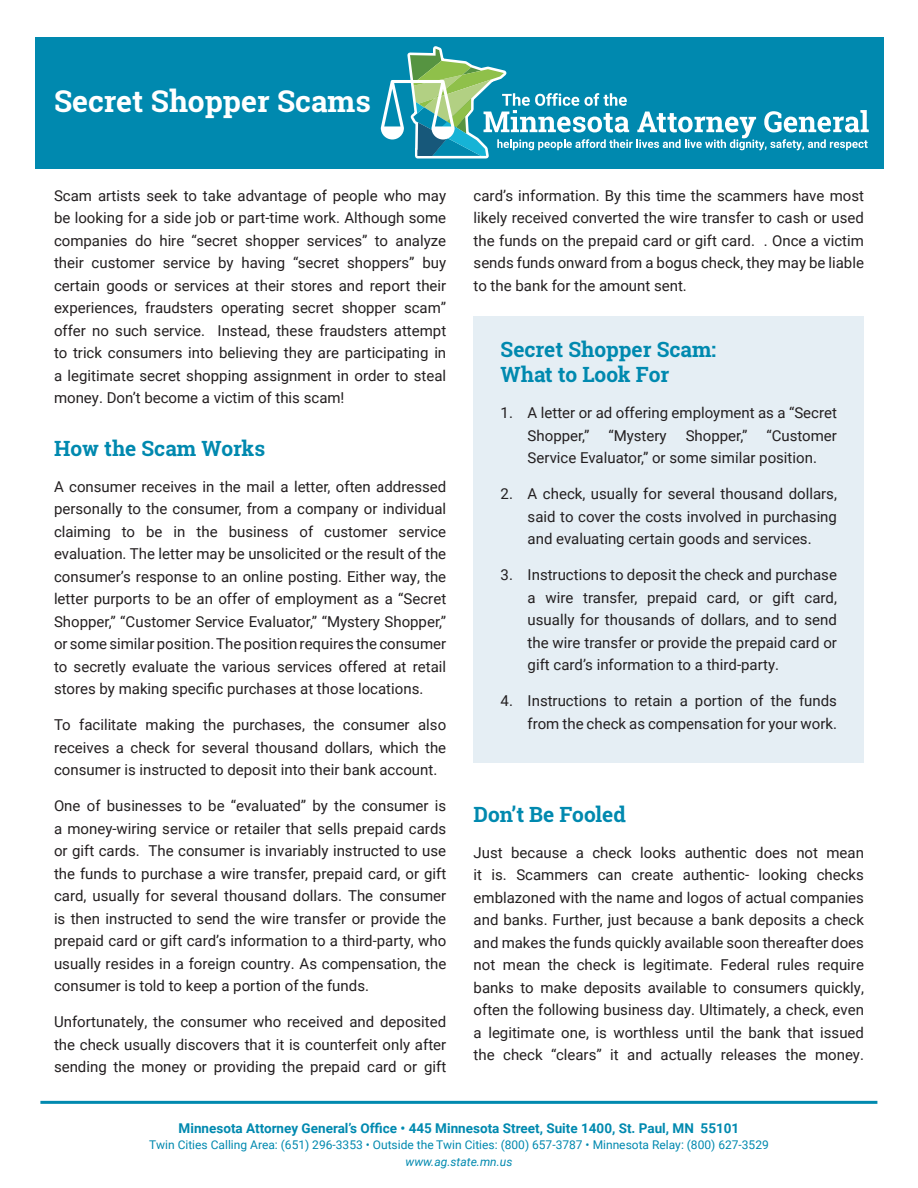
<style>
.page{position:relative;width:918px;height:1188px;background:#fff}
.page>*{position:absolute;margin:0;border:0;box-sizing:border-box;transform-origin:0 0}
.h1{font:700 30px "Roboto Slab";color:#fff}
.h2{font:700 21px "Roboto Slab";color:#0089af}
.p{font:15px/22.5px "Roboto";color:#231f20;text-align:justify}
.li{font:15px/22.5px "Roboto";color:#231f20}
.t1{font:700 13.5px "Roboto";color:#0089af}
.t2{font:12px/16.5px "Roboto";color:#0089af;text-align:center}
.s1{font-style:italic}
</style>
<div class="page">
<div style="left:474px;top:316px;width:390px;height:446px;background:#e5eef4"></div>
<hr style="left:40px;top:1101px;width:837px;height:3px;background:#0089af">
<div style="left:35px;top:37px;width:848px;height:131px;background:#0089af"></div>
<svg style="left:381px;top:46px;width:488px;height:113px"></svg>
<h1 class="h1" style="left:54px;top:81px;width:318px">Secret Shopper Scams</h1>
<p class="p" style="left:54px;top:184px;width:394px">Scam artists seek to take advantage of people who may be looking for a side job or part-time work. Although some companies do hire “secret shopper services” to analyze their customer service by having “secret shoppers” buy certain goods or services at their stores and report their experiences, fraudsters operating secret shopper scam” offer no such service. Instead, these fraudsters attempt to trick consumers into believing they are participating in a legitimate secret shopping assignment in order to steal money. Don’t become a victim of this scam!</p>
<h2 class="h2" style="left:54px;top:434px;width:213px">How the Scam Works</h2>
<p class="p" style="left:54px;top:475px;width:394px">A consumer receives in the mail a letter, often addressed personally to the consumer, from a company or individual claiming to be in the business of customer service evaluation. The letter may be unsolicited or the result of the consumer’s response to an online posting. Either way, the letter purports to be an offer of employment as a “Secret Shopper,” “Customer Service Evaluator,” “Mystery Shopper,” or some similar position. The position requires the consumer to secretly evaluate the various services offered at retail stores by making specific purchases at those locations.</p>
<p class="p" style="left:54px;top:713px;width:394px">To facilitate making the purchases, the consumer also receives a check for several thousand dollars, which the consumer is instructed to deposit into their bank account.</p>
<p class="p" style="left:54px;top:794px;width:394px">One of businesses to be “evaluated” by the consumer is a money-wiring service or retailer that sells prepaid cards or gift cards. The consumer is invariably instructed to use the funds to purchase a wire transfer, prepaid card, or gift card, usually for several thousand dollars. The consumer is then instructed to send the wire transfer or provide the prepaid card or gift card’s information to a third-party, who usually resides in a foreign country. As compensation, the consumer is told to keep a portion of the funds.</p>
<p class="p" style="left:54px;top:1010px;width:394px">Unfortunately, the consumer who received and deposited the check usually discovers that it is counterfeit only after sending the money or providing the prepaid card or gift</p>
<p class="p" style="left:474px;top:184px;width:392px">card’s information. By this time the scammers have most likely received converted the wire transfer to cash or used the funds on the prepaid card or gift card. . Once a victim sends funds onward from a bogus check, they may be liable to the bank for the amount sent.</p>
<h2 class="h2" style="left:501px;top:335px;width:217px">Secret Shopper Scam:</h2>
<h2 class="h2" style="left:501px;top:360px;width:170px">What to Look For</h2>
<p class="li" style="left:528px;top:401px;width:311px;text-indent:-27px">1. A letter or ad offering employment as a “Secret<br>Shopper,”</p>
<p class="li" style="left:528px;top:424px;width:311px;text-indent:239px">“Customer<br>Service Evaluator,” or some similar position.</p>
<p class="li" style="left:528px;top:482px;width:311px;text-align:justify;text-indent:-27px">2. A check, usually for several thousand dollars, said to cover the costs involved in purchasing and evaluating certain goods and services.</p>
<p class="li" style="left:528px;top:563px;width:311px;text-align:justify;text-indent:-27px">3. Instructions to deposit the check and purchase a wire transfer, prepaid card, or gift card, usually for thousands of dollars, and to send the wire transfer or provide the prepaid card or gift card’s information to a third-party.</p>
<p class="li" style="left:501px;top:689px;width:338px;text-align:right">4. Instructions to retain a portion of the funds from the check as compensation for your work.</p>
<p class="li" style="left:608px;top:424px;width:60px">“Mystery</p>
<p class="li" style="left:686px;top:424px;width:63px">Shopper,”</p>
<h2 class="h2" style="left:474px;top:800px;width:154px">Don’t Be Fooled</h2>
<p class="p" style="left:474px;top:841px;width:392px">Just because a check looks authentic does not mean it is. Scammers can create authentic- looking checks emblazoned with the name and logos of actual companies and banks. Further, just because a bank deposits a check and makes the funds quickly available soon thereafter does not mean the check is legitimate. Federal rules require banks to make deposits available to consumers quickly, often the following business day. Ultimately, a check, even a legitimate one, is worthless until the bank that issued the check “clears” it and actually releases the money.</p>
<p class="t1" style="left:179px;top:1118px;width:562px">Minnesota Attorney General’s Office • 445 Minnesota Street, Suite 1400, St. Paul, MN 55101</p>
<p class="t2" style="left:149px;top:1136px;width:621px">Twin Cities Calling Area: (651) 296-3353 • Outside the Twin Cities: (800) 657-3787 • Minnesota Relay: (800) 627-3529 <span class="s1">www.ag.state.mn.us</span></p>
</div>
